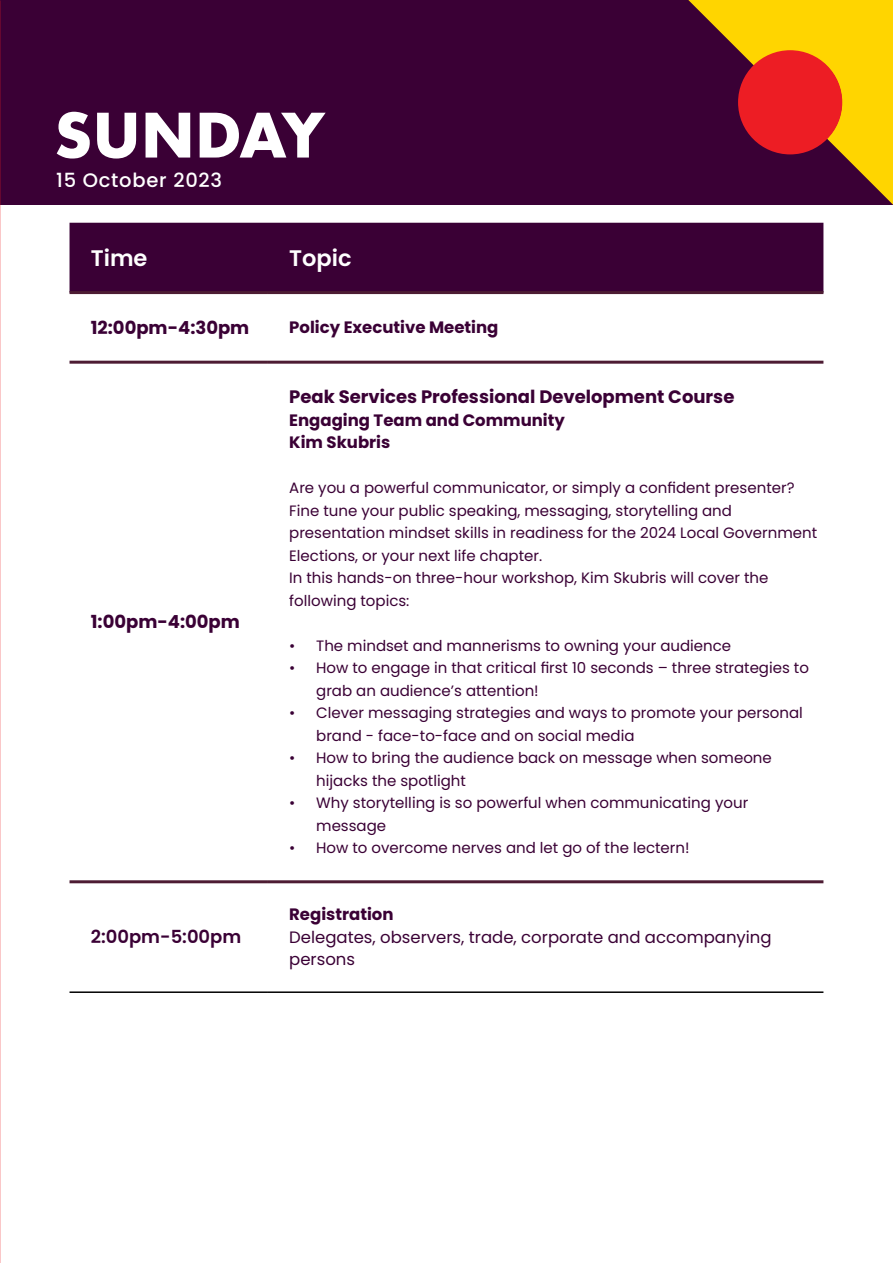
<style>
.page{position:relative;width:893px;height:1263px;background:#fff}
.page>*{position:absolute;margin:0;border:0;box-sizing:border-box;transform-origin:0 0}
.t1{font:700 67.2px "Futura PT";color:#fff}
.t2{font:600 22.5px "Poppins";color:#fff}
.t3{font:500 19.5px "Poppins";letter-spacing:.04em;color:#fff}
.t4{font:700 18px "Poppins";color:#3a0035}
.t5{font:600 18px "Poppins";color:#3a0035}
.t6{font:700 16.5px/22.5px "Poppins";color:#3a0035}
.t7{font:16.5px/22.5px "Poppins";color:#3a0035}
.t8{font:15px/22.5px "Poppins";color:#3a0035}
</style>
<div class="page">
<div style="left:0;top:0;width:893px;height:205px;background:#3a0035"></div>
<div style="left:70px;top:223px;width:753px;height:68px;background:#3a0035"></div>
<hr style="left:70px;top:291px;width:198px;height:3px;background:#4d1c33">
<hr style="left:268px;top:291px;width:555px;height:3px;background:#4d1c33">
<hr style="left:70px;top:361px;width:198px;height:3px;background:#4d1c33">
<hr style="left:268px;top:361px;width:555px;height:3px;background:#4d1c33">
<hr style="left:70px;top:880px;width:198px;height:3px;background:#4d1c33">
<hr style="left:268px;top:880px;width:555px;height:3px;background:#4d1c33">
<hr style="left:70px;top:991px;width:198px;height:2px;background:#000">
<hr style="left:268px;top:991px;width:555px;height:2px;background:#000">
<svg style="left:688px;top:0;width:205px;height:205px"></svg>
<div style="left:738px;top:50px;width:104px;height:104px;background:#ed1d24;border-radius:50%"></div>
<h1 class="t1" style="left:54px;top:92px;width:272px">SUNDAY</h1>
<h3 class="t3" style="left:56px;top:169px;width:168px">15 October 2023</h3>
<h2 class="t2" style="left:91px;top:245px;width:58px">Time</h2>
<h2 class="t2" style="left:289px;top:245px;width:64px">Topic</h2>
<p class="t4" style="left:91px;top:317px;width:160px">12:00pm-4:30pm</p>
<p class="t6" style="left:289px;top:316px;width:211px">Policy Executive Meeting</p>
<p class="t4" style="left:91px;top:611px;width:151px">1:00pm-4:00pm</p>
<p class="t5" style="left:91px;top:926px;width:152px">2:00pm-5:00pm</p>
<p class="t4" style="left:289px;top:386px;width:447px">Peak Services Professional Development Course</p>
<p class="t6" style="left:289px;top:409px;width:277px">Engaging Team and Community<br>Kim Skubris</p>
<p class="t8" style="left:289px;top:477px;width:529px">Are you a powerful communicator, or simply a confident presenter?<br>Fine tune your public speaking, messaging, storytelling and presentation mindset skills in readiness for the 2024 Local Government Elections, or your next life chapter.<br>In this hands-on three-hour workshop, Kim Skubris will cover the following topics:</p>
<p class="t8" style="left:289px;top:634px;width:443px">• The mindset and mannerisms to owning your audience</p>
<p class="t8" style="left:316px;top:657px;width:494px;text-indent:-27px">• How to engage in that critical first 10 seconds – three strategies to grab an audience’s attention!</p>
<p class="t8" style="left:316px;top:702px;width:488px;text-indent:-27px">• Clever messaging strategies and ways to promote your personal brand - face-to-face and on social media</p>
<p class="t8" style="left:316px;top:747px;width:457px;text-indent:-27px">• How to bring the audience back on message when someone hijacks the spotlight</p>
<p class="t8" style="left:316px;top:792px;width:434px;text-indent:-27px">• Why storytelling is so powerful when communicating your message</p>
<p class="t8" style="left:289px;top:837px;width:402px">• How to overcome nerves and let go of the lectern!</p>
<p class="t6" style="left:289px;top:903px;width:106px">Registration</p>
<p class="t7" style="left:289px;top:926px;width:484px">Delegates, observers, trade, corporate and accompanying persons</p>
</div>
